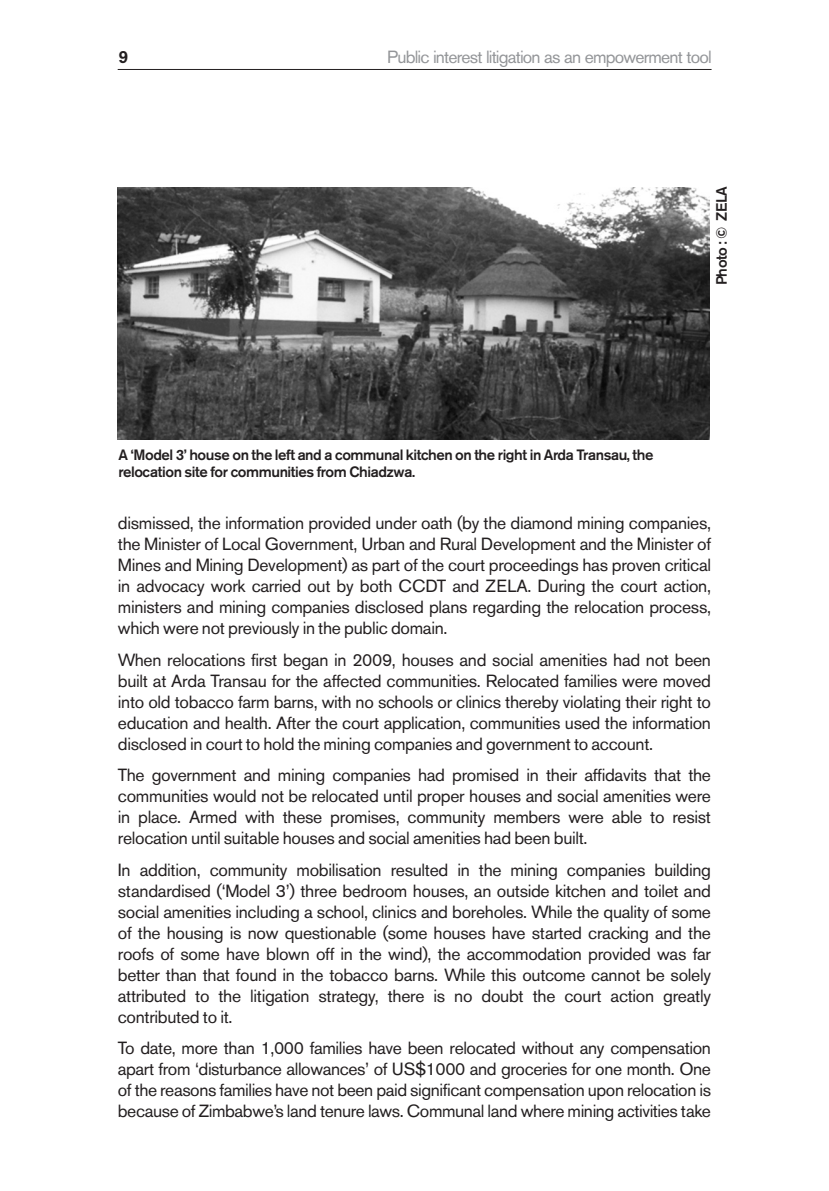
<style>
.page{position:relative;width:829px;height:1191px;background:#fff}
.page>*{position:absolute;margin:0;border:0;box-sizing:border-box;transform-origin:0 0}
.t1{font:17.5px/21px "Akzidenz Grotesk BE";letter-spacing:-.02em;color:#231f20;text-align:justify}
.t2{font:17.5px "Akzidenz Grotesk BE";letter-spacing:-.045em;color:#939598}
.t3{font:500 17.5px "Akzidenz Grotesk BE";color:#231f20}
.t4{font:500 14.88px/17.5px "Akzidenz Grotesk BE";letter-spacing:-.03em;color:#231f20}
</style>
<div class="page">
<hr style="left:118px;top:69px;width:593px;height:1px;background:#231f20">
<img style="left:118px;top:188px;width:591px;height:252px">
<p class="t3" style="left:118px;top:50px;width:11px">9</p>
<p class="t2" style="left:387px;top:50px;width:326px">Public interest litigation as an empowerment tool</p>
<p class="t4" style="left:714px;top:285px;width:101px;rotate:-90deg">Photo : © ZELA</p>
<p class="t4" style="left:118px;top:447px;width:536px">A ‘Model 3’ house on the left and a communal kitchen on the right in Arda Transau, the relocation site for communities from Chiadzwa.</p>
<p class="t1" style="left:118px;top:514px;width:594px">dismissed, the information provided under oath (by the diamond mining companies, the Minister of Local Government, Urban and Rural Development and the Minister of Mines and Mining Development) as part of the court proceedings has proven critical in advocacy work carried out by both CCDT and ZELA. During the court action, ministers and mining companies disclosed plans regarding the relocation process, which were not previously in the public domain.</p>
<p class="t1" style="left:118px;top:651px;width:594px">When relocations first began in 2009, houses and social amenities had not been built at Arda Transau for the affected communities. Relocated families were moved into old tobacco farm barns, with no schools or clinics thereby violating their right to education and health. After the court application, communities used the information disclosed in court to hold the mining companies and government to account.</p>
<p class="t1" style="left:118px;top:766px;width:594px">The government and mining companies had promised in their affidavits that the communities would not be relocated until proper houses and social amenities were in place. Armed with these promises, community members were able to resist relocation until suitable houses and social amenities had been built.</p>
<p class="t1" style="left:118px;top:861px;width:594px">In addition, community mobilisation resulted in the mining companies building standardised (‘Model 3’) three bedroom houses, an outside kitchen and toilet and social amenities including a school, clinics and boreholes. While the quality of some of the housing is now questionable (some houses have started cracking and the roofs of some have blown off in the wind), the accommodation provided was far better than that found in the tobacco barns. While this outcome cannot be solely attributed to the litigation strategy, there is no doubt the court action greatly contributed to it.</p>
<p class="t1" style="left:118px;top:1039px;width:594px">To date, more than 1,000 families have been relocated without any compensation apart from ‘disturbance allowances’ of US$1000 and groceries for one month. One of the reasons families have not been paid significant compensation upon relocation is because of Zimbabwe’s land tenure laws. Communal land where mining activities take</p>
</div>
